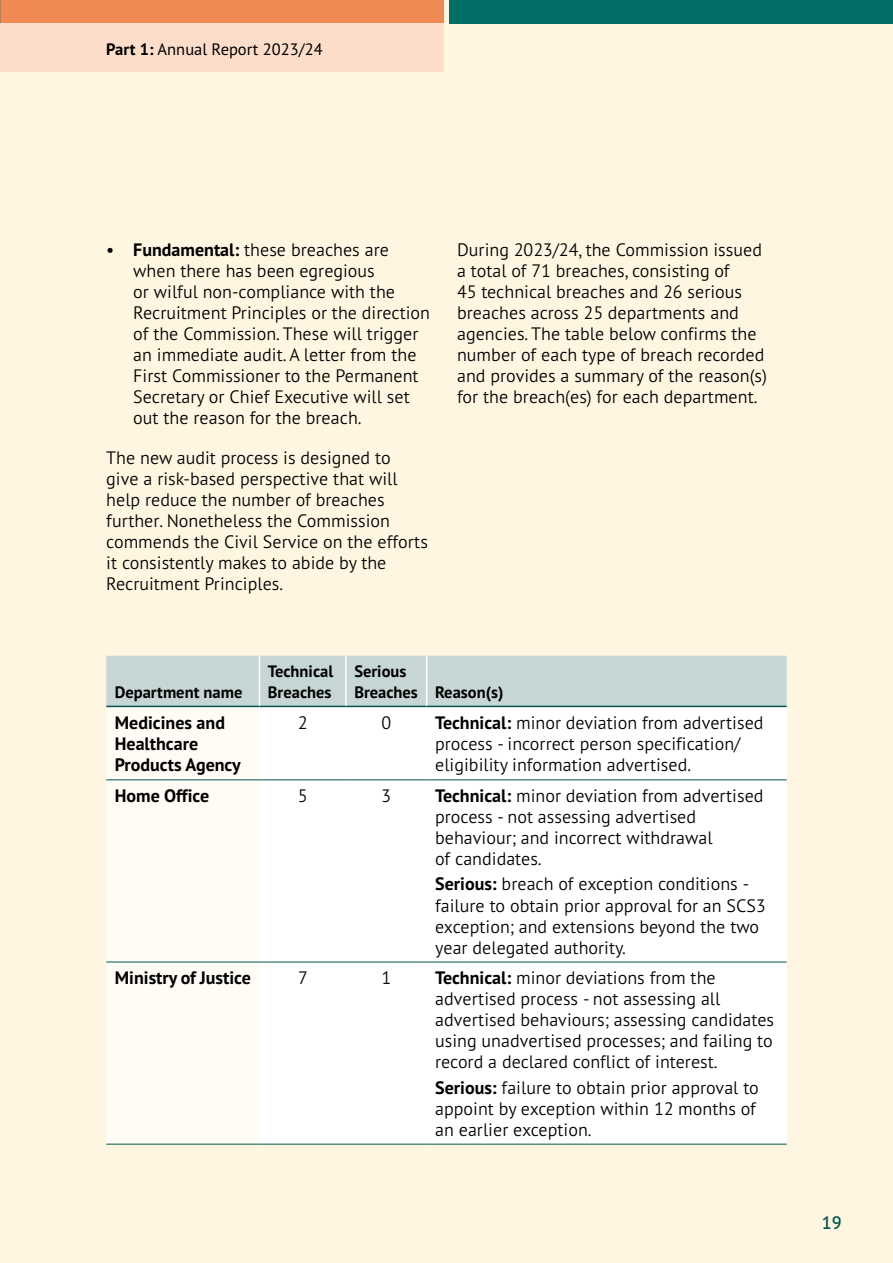
<style>
.page{position:relative;width:893px;height:1263px;background:#fff6e1}
.page>*{position:absolute;margin:0;border:0;box-sizing:border-box;transform-origin:0 0}
.Body_text{font:300 18px/21px "PT Sans Pro";color:#000}
.Body_text-2{font:700 18px/21px "PT Sans Pro";color:#000}
.t1{font:600 18px "PT Sans Pro";color:#00564b}
.Table_header_text{font:700 16.5px/21px "PT Sans Pro";color:#000}
.t2{font:16.5px "PT Sans Pro";color:#000}
.s1{font-weight:700}
.s2{font-family:"PT Sans";font-weight:400}
</style>
<div class="page">
<div style="left:449px;top:0;width:444px;height:23px;background:#026f67"></div>
<div style="left:0;top:0;width:443px;height:23px;background:#f18954"></div>
<div style="left:0;top:23px;width:443px;height:49px;background:#fcddca"></div>
<div style="left:106px;top:656px;width:681px;height:50px;background:#c6d6d4"></div>
<div style="left:106px;top:707px;width:153px;height:437px;background:#fffcf6"></div>
<div style="left:259px;top:707px;width:528px;height:437px;background:#fff"></div>
<hr style="left:106px;top:780px;width:153px;height:1px;background:#00564b">
<hr style="left:106px;top:962px;width:153px;height:1px;background:#00564b">
<hr style="left:106px;top:1144px;width:153px;height:1px;background:#00564b">
<hr style="left:259px;top:780px;width:87px;height:1px;background:#00564b">
<hr style="left:346px;top:780px;width:81px;height:1px;background:#00564b">
<hr style="left:427px;top:780px;width:360px;height:1px;background:#00564b">
<hr style="left:259px;top:962px;width:87px;height:1px;background:#00564b">
<hr style="left:346px;top:962px;width:81px;height:1px;background:#00564b">
<hr style="left:427px;top:962px;width:360px;height:1px;background:#00564b">
<hr style="left:259px;top:1144px;width:87px;height:1px;background:#00564b">
<hr style="left:346px;top:1144px;width:81px;height:1px;background:#00564b">
<hr style="left:427px;top:1144px;width:360px;height:1px;background:#00564b">
<hr style="left:106px;top:706px;width:153px;height:1px;background:#00564b">
<hr style="left:259px;top:706px;width:87px;height:1px;background:#00564b">
<hr style="left:346px;top:706px;width:81px;height:1px;background:#00564b">
<hr style="left:427px;top:706px;width:360px;height:1px;background:#00564b">
<hr style="left:259px;top:656px;width:1px;height:50px;background:#fff">
<hr style="left:345px;top:656px;width:2px;height:50px;background:#fff">
<hr style="left:426px;top:656px;width:1px;height:50px;background:#fff">
<p class="t2" style="left:106px;top:39px;width:218px"><span class="s1">Part 1:</span> Annual Report 2023/24</p>
<p class="Body_text" style="left:133px;top:239px;width:298px;text-indent:-27px"><span class="s2">•</span> <span class="s1">Fundamental:</span> these breaches are when there has been egregious<br>or wilful non‑compliance with the Recruitment Principles or the direction of the Commission. These will trigger an immediate audit. A letter from the First Commissioner to the Permanent Secretary or Chief Executive will set out the reason for the breach.</p>
<p class="Body_text" style="left:106px;top:447px;width:323px">The new audit process is designed to<br>give a risk‑based perspective that will help reduce the number of breaches further. Nonetheless the Commission commends the Civil Service on the efforts it consistently makes to abide by the Recruitment Principles.</p>
<p class="Body_text" style="left:457px;top:239px;width:311px">During 2023/24, the Commission issued a total of 71 breaches, consisting of<br>45 technical breaches and 26 serious breaches across 25 departments and agencies. The table below confirms the number of each type of breach recorded and provides a summary of the reason(s) for the breach(es) for each department.</p>
<p class="Table_header_text" style="left:115px;top:681px;width:129px">Department name</p>
<p class="Table_header_text" style="left:268px;top:660px;width:67px">Technical<br>Breaches</p>
<p class="Table_header_text" style="left:354px;top:660px;width:65px">Serious<br>Breaches</p>
<p class="Table_header_text" style="left:435px;top:681px;width:70px">Reason(s)</p>
<p class="Body_text-2" style="left:115px;top:712px;width:127px">Medicines and<br>Healthcare<br>Products Agency</p>
<p class="Body_text" style="left:298px;top:712px;width:11px">2</p>
<p class="Body_text" style="left:381px;top:712px;width:11px">0</p>
<p class="Body_text" style="left:435px;top:712px;width:330px"><span class="s1">Technical:</span> minor deviation from advertised process ‑ incorrect person specification/ eligibility information advertised.</p>
<p class="Body_text-2" style="left:115px;top:785px;width:96px">Home Office</p>
<p class="Body_text" style="left:298px;top:785px;width:11px">5</p>
<p class="Body_text" style="left:381px;top:785px;width:11px">3</p>
<p class="Body_text" style="left:435px;top:785px;width:330px"><span class="s1">Technical:</span> minor deviation from advertised process ‑ not assessing advertised behaviour; and incorrect withdrawal<br>of candidates.</p>
<p class="Body_text" style="left:435px;top:873px;width:332px"><span class="s1">Serious:</span> breach of exception conditions ‑ failure to obtain prior approval for an SCS3 exception; and extensions beyond the two year delegated authority.</p>
<p class="Body_text-2" style="left:115px;top:967px;width:138px">Ministry of Justice</p>
<p class="Body_text" style="left:298px;top:967px;width:11px">7</p>
<p class="Body_text" style="left:381px;top:967px;width:11px">1</p>
<p class="Body_text" style="left:435px;top:967px;width:341px"><span class="s1">Technical:</span> minor deviations from the advertised process ‑ not assessing all advertised behaviours; assessing candidates using unadvertised processes; and failing to record a declared conflict of interest.</p>
<p class="Body_text" style="left:435px;top:1076px;width:325px"><span class="s1">Serious:</span> failure to obtain prior approval to appoint by exception within 12 months of an earlier exception.</p>
<p class="t1" style="left:822px;top:1211px;width:21px">19</p>
</div>
